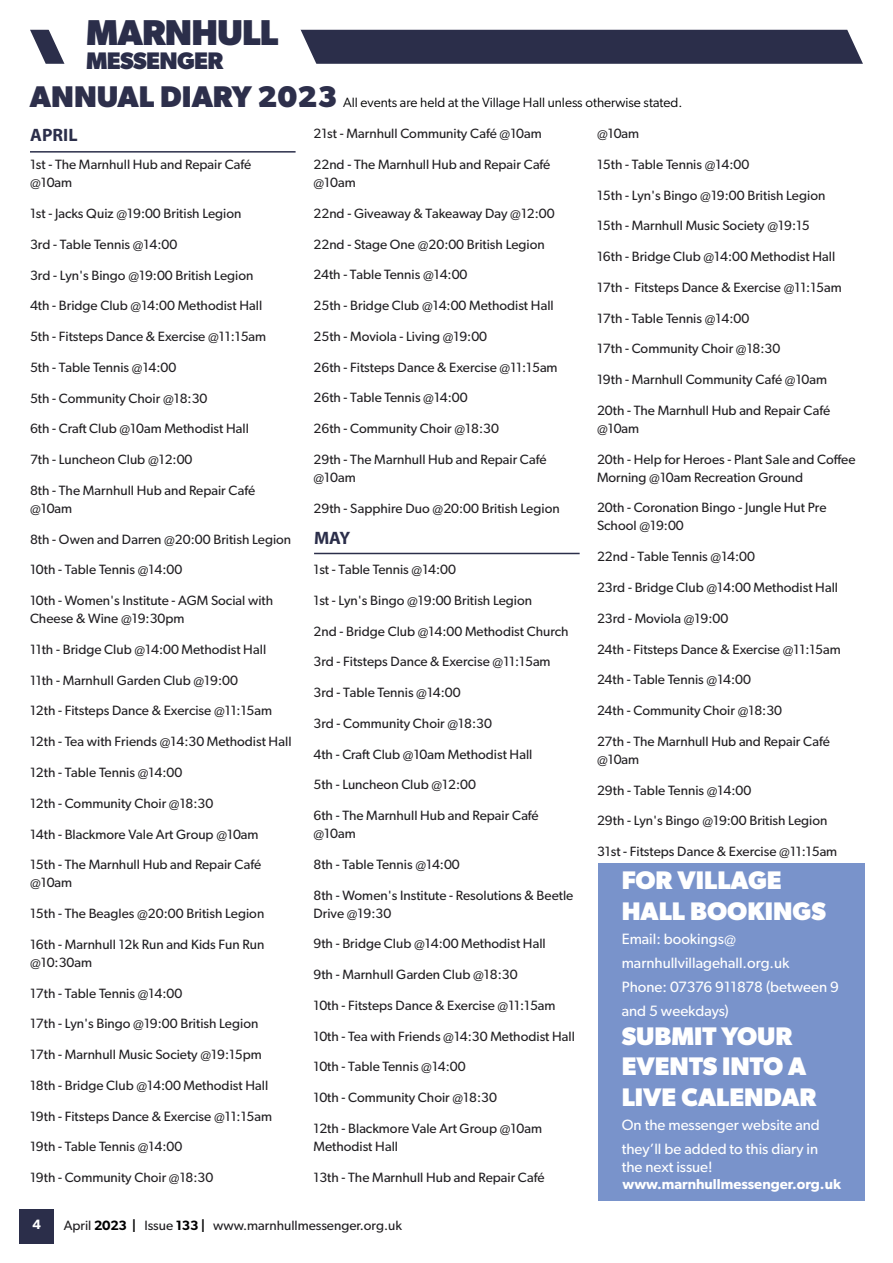
<style>
.page{position:relative;width:893px;height:1263px;background:#fff}
.page>*{position:absolute;margin:0;border:0;box-sizing:border-box;transform-origin:0 0}
.t1{font:700 36px "Gibson";letter-spacing:-.025em;color:#2b2e4a}
.t2{font:700 30px "Gibson";color:#2d2f4b}
.t3{font:700 25.5px/30.6px "Gibson";color:#fff}
.t4{font:700 24px "Gibson";letter-spacing:-.025em;color:#2b2e4a}
.t5{font:700 18px "Myriad Pro";color:#2b2e4a}
.t6{font:15px/24px "Gibson";color:#fff}
.t7{font:600 14.4px "Gibson";color:#fff}
.t8{font:13.5px/18px "Gibson";color:#211f22}
.t9{font:13.5px "Gibson";color:#020203}
.t10{font:600 13.5px "Gibson";color:#fff}
.s1{font-weight:600;color:#000}
</style>
<div class="page">
<div style="left:20px;top:1210px;width:34px;height:34px;background:#2b2e4a"></div>
<svg style="left:30px;top:29px;width:833px;height:35px"></svg>
<div style="left:599px;top:863px;width:266px;height:338px;background:#7993cb"></div>
<hr style="left:30px;top:151px;width:266px;height:2px;background:#2b2e4a">
<hr style="left:314px;top:553px;width:266px;height:1px;background:#2b2e4a">
<h1 class="t1" style="left:86px;top:11px;width:194px">MARNHULL</h1>
<h3 class="t4" style="left:86px;top:46px;width:139px">MESSENGER</h3>
<h2 class="t2" style="left:30px;top:79px;width:309px">ANNUAL DIARY 2023</h2>
<p class="t9" style="left:343px;top:94px;width:341px">All events are held at the Village Hall unless otherwise stated.</p>
<h3 class="t5" style="left:30px;top:123px;width:49px">APRIL</h3>
<p class="t8" style="left:30px;top:156px;width:223px">1st - The Marnhull Hub and Repair Café @10am</p>
<p class="t8" style="left:30px;top:204px;width:213px">1st - Jacks Quiz @19:00 British Legion</p>
<p class="t8" style="left:30px;top:235px;width:149px">3rd - Table Tennis @14:00</p>
<p class="t8" style="left:30px;top:266px;width:225px">3rd - Lyn's Bingo @19:00 British Legion</p>
<p class="t8" style="left:30px;top:297px;width:234px">4th - Bridge Club @14:00 Methodist Hall</p>
<p class="t8" style="left:30px;top:327px;width:238px">5th - Fitsteps Dance &amp; Exercise @11:15am</p>
<p class="t8" style="left:30px;top:358px;width:148px">5th - Table Tennis @14:00</p>
<p class="t8" style="left:30px;top:389px;width:179px">5th - Community Choir @18:30</p>
<p class="t8" style="left:30px;top:420px;width:220px">6th - Craft Club @10am Methodist Hall</p>
<p class="t8" style="left:30px;top:450px;width:164px">7th - Luncheon Club @12:00</p>
<p class="t8" style="left:30px;top:481px;width:227px">8th - The Marnhull Hub and Repair Café @10am</p>
<p class="t8" style="left:30px;top:530px;width:263px">8th - Owen and Darren @20:00 British Legion</p>
<p class="t8" style="left:30px;top:561px;width:154px">10th - Table Tennis @14:00</p>
<p class="t8" style="left:30px;top:591px;width:245px">10th - Women's Institute - AGM Social with<br>Cheese &amp; Wine @19:30pm</p>
<p class="t8" style="left:30px;top:640px;width:238px">11th - Bridge Club @14:00 Methodist Hall</p>
<p class="t8" style="left:30px;top:671px;width:209px">11th - Marnhull Garden Club @19:00</p>
<p class="t8" style="left:30px;top:702px;width:244px">12th - Fitsteps Dance &amp; Exercise @11:15am</p>
<p class="t8" style="left:30px;top:732px;width:263px">12th - Tea with Friends @14:30 Methodist Hall</p>
<p class="t8" style="left:30px;top:763px;width:154px">12th - Table Tennis @14:00</p>
<p class="t8" style="left:30px;top:794px;width:185px">12th - Community Choir @18:30</p>
<p class="t8" style="left:30px;top:825px;width:230px">14th - Blackmore Vale Art Group @10am</p>
<p class="t8" style="left:30px;top:855px;width:233px">15th - The Marnhull Hub and Repair Café @10am</p>
<p class="t8" style="left:30px;top:904px;width:236px">15th - The Beagles @20:00 British Legion</p>
<p class="t8" style="left:30px;top:935px;width:236px">16th - Marnhull 12k Run and Kids Fun Run @10:30am</p>
<p class="t8" style="left:30px;top:984px;width:154px">17th - Table Tennis @14:00</p>
<p class="t8" style="left:30px;top:1014px;width:230px">17th - Lyn's Bingo @19:00 British Legion</p>
<p class="t8" style="left:30px;top:1045px;width:233px">17th - Marnhull Music Society @19:15pm</p>
<p class="t8" style="left:30px;top:1076px;width:240px">18th - Bridge Club @14:00 Methodist Hall</p>
<p class="t8" style="left:30px;top:1107px;width:244px">19th - Fitsteps Dance &amp; Exercise @11:15am</p>
<p class="t8" style="left:30px;top:1137px;width:154px">19th - Table Tennis @14:00</p>
<p class="t8" style="left:30px;top:1168px;width:185px">19th - Community Choir @18:30</p>
<p class="t8" style="left:313px;top:124px;width:230px">21st - Marnhull Community Café @10am</p>
<p class="t8" style="left:313px;top:155px;width:238px">22nd - The Marnhull Hub and Repair Café @10am</p>
<p class="t8" style="left:313px;top:204px;width:243px">22nd - Giveaway &amp; Takeaway Day @12:00</p>
<p class="t8" style="left:313px;top:235px;width:233px">22nd - Stage One @20:00 British Legion</p>
<p class="t8" style="left:313px;top:265px;width:155px">24th - Table Tennis @14:00</p>
<p class="t8" style="left:313px;top:296px;width:242px">25th - Bridge Club @14:00 Methodist Hall</p>
<p class="t8" style="left:313px;top:327px;width:175px">25th - Moviola - Living @19:00</p>
<p class="t8" style="left:313px;top:358px;width:246px">26th - Fitsteps Dance &amp; Exercise @11:15am</p>
<p class="t8" style="left:313px;top:388px;width:156px">26th - Table Tennis @14:00</p>
<p class="t8" style="left:313px;top:419px;width:187px">26th - Community Choir @18:30</p>
<p class="t8" style="left:313px;top:450px;width:235px">29th - The Marnhull Hub and Repair Café @10am</p>
<p class="t8" style="left:313px;top:499px;width:248px">29th - Sapphire Duo @20:00 British Legion</p>
<h3 class="t5" style="left:314px;top:526px;width:38px">MAY</h3>
<p class="t8" style="left:313px;top:560px;width:144px">1st - Table Tennis @14:00</p>
<p class="t8" style="left:313px;top:591px;width:220px">1st - Lyn's Bingo @19:00 British Legion</p>
<p class="t8" style="left:313px;top:622px;width:257px">2nd - Bridge Club @14:00 Methodist Church</p>
<p class="t8" style="left:313px;top:652px;width:239px">3rd - Fitsteps Dance &amp; Exercise @11:15am</p>
<p class="t8" style="left:313px;top:683px;width:149px">3rd - Table Tennis @14:00</p>
<p class="t8" style="left:313px;top:714px;width:180px">3rd - Community Choir @18:30</p>
<p class="t8" style="left:313px;top:745px;width:220px">4th - Craft Club @10am Methodist Hall</p>
<p class="t8" style="left:313px;top:775px;width:164px">5th - Luncheon Club @12:00</p>
<p class="t8" style="left:313px;top:806px;width:227px">6th - The Marnhull Hub and Repair Café @10am</p>
<p class="t8" style="left:313px;top:855px;width:148px">8th - Table Tennis @14:00</p>
<p class="t8" style="left:313px;top:886px;width:261px">8th - Women's Institute - Resolutions &amp; Beetle<br>Drive @19:30</p>
<p class="t8" style="left:313px;top:934px;width:234px">9th - Bridge Club @14:00 Methodist Hall</p>
<p class="t8" style="left:313px;top:965px;width:206px">9th - Marnhull Garden Club @18:30</p>
<p class="t8" style="left:313px;top:996px;width:244px">10th - Fitsteps Dance &amp; Exercise @11:15am</p>
<p class="t8" style="left:313px;top:1027px;width:263px">10th - Tea with Friends @14:30 Methodist Hall</p>
<p class="t8" style="left:313px;top:1057px;width:154px">10th - Table Tennis @14:00</p>
<p class="t8" style="left:313px;top:1088px;width:185px">10th - Community Choir @18:30</p>
<p class="t8" style="left:313px;top:1119px;width:230px">12th - Blackmore Vale Art Group @10am<br>Methodist Hall</p>
<p class="t8" style="left:313px;top:1168px;width:233px">13th - The Marnhull Hub and Repair Café</p>
<p class="t10" style="left:33px;top:1216px;width:10px">4</p>
<p class="t8" style="left:64px;top:1215px;width:340px">April <span class="s1">2023 |</span> Issue <span class="s1">133 |</span> www.marnhullmessenger.org.uk</p>
<p class="t8" style="left:597px;top:124px;width:44px">@10am</p>
<p class="t8" style="left:597px;top:155px;width:154px">15th - Table Tennis @14:00</p>
<p class="t8" style="left:597px;top:186px;width:230px">15th - Lyn's Bingo @19:00 British Legion</p>
<p class="t8" style="left:597px;top:217px;width:214px">15th - Marnhull Music Society @19:15</p>
<p class="t8" style="left:597px;top:247px;width:240px">16th - Bridge Club @14:00 Methodist Hall</p>
<p class="t8" style="left:597px;top:278px;width:246px">17th - Fitsteps Dance &amp; Exercise @11:15am</p>
<p class="t8" style="left:597px;top:309px;width:154px">17th - Table Tennis @14:00</p>
<p class="t8" style="left:597px;top:340px;width:185px">17th - Community Choir @18:30</p>
<p class="t8" style="left:597px;top:370px;width:232px">19th - Marnhull Community Café @10am</p>
<p class="t8" style="left:597px;top:401px;width:235px">20th - The Marnhull Hub and Repair Café @10am</p>
<p class="t8" style="left:597px;top:450px;width:260px">20th - Help for Heroes - Plant Sale and Coffee<br>Morning @10am Recreation Ground</p>
<p class="t8" style="left:597px;top:499px;width:231px">20th - Coronation Bingo - Jungle Hut Pre<br>School @19:00</p>
<p class="t8" style="left:597px;top:547px;width:160px">22nd - Table Tennis @14:00</p>
<p class="t8" style="left:597px;top:578px;width:243px">23rd - Bridge Club @14:00 Methodist Hall</p>
<p class="t8" style="left:597px;top:609px;width:133px">23rd - Moviola @19:00</p>
<p class="t8" style="left:597px;top:640px;width:245px">24th - Fitsteps Dance &amp; Exercise @11:15am</p>
<p class="t8" style="left:597px;top:670px;width:155px">24th - Table Tennis @14:00</p>
<p class="t8" style="left:597px;top:701px;width:187px">24th - Community Choir @18:30</p>
<p class="t8" style="left:597px;top:732px;width:234px">27th - The Marnhull Hub and Repair Café @10am</p>
<p class="t8" style="left:597px;top:781px;width:156px">29th - Table Tennis @14:00</p>
<p class="t8" style="left:597px;top:811px;width:232px">29th - Lyn's Bingo @19:00 British Legion</p>
<p class="t8" style="left:597px;top:842px;width:242px">31st - Fitsteps Dance &amp; Exercise @11:15am</p>
<h3 class="t3" style="left:622px;top:864px;width:206px">FOR VILLAGE<br>HALL BOOKINGS</h3>
<p class="t6" style="left:622px;top:926px;width:219px">Email: bookings@ marnhullvillagehall.org.uk<br>Phone: 07376 911878 (between 9 and 5 weekdays)</p>
<h3 class="t3" style="left:622px;top:1020px;width:196px">SUBMIT YOUR<br>EVENTS INTO A<br>LIVE CALENDAR</h3>
<p class="t6" style="left:622px;top:1112px;width:200px">On the messenger website and they’ll be added to this diary in</p>
<p class="t6" style="left:622px;top:1154px;width:93px">the next issue!</p>
<p class="t7" style="left:622px;top:1175px;width:220px">www.marnhullmessenger.org.uk</p>
</div>
